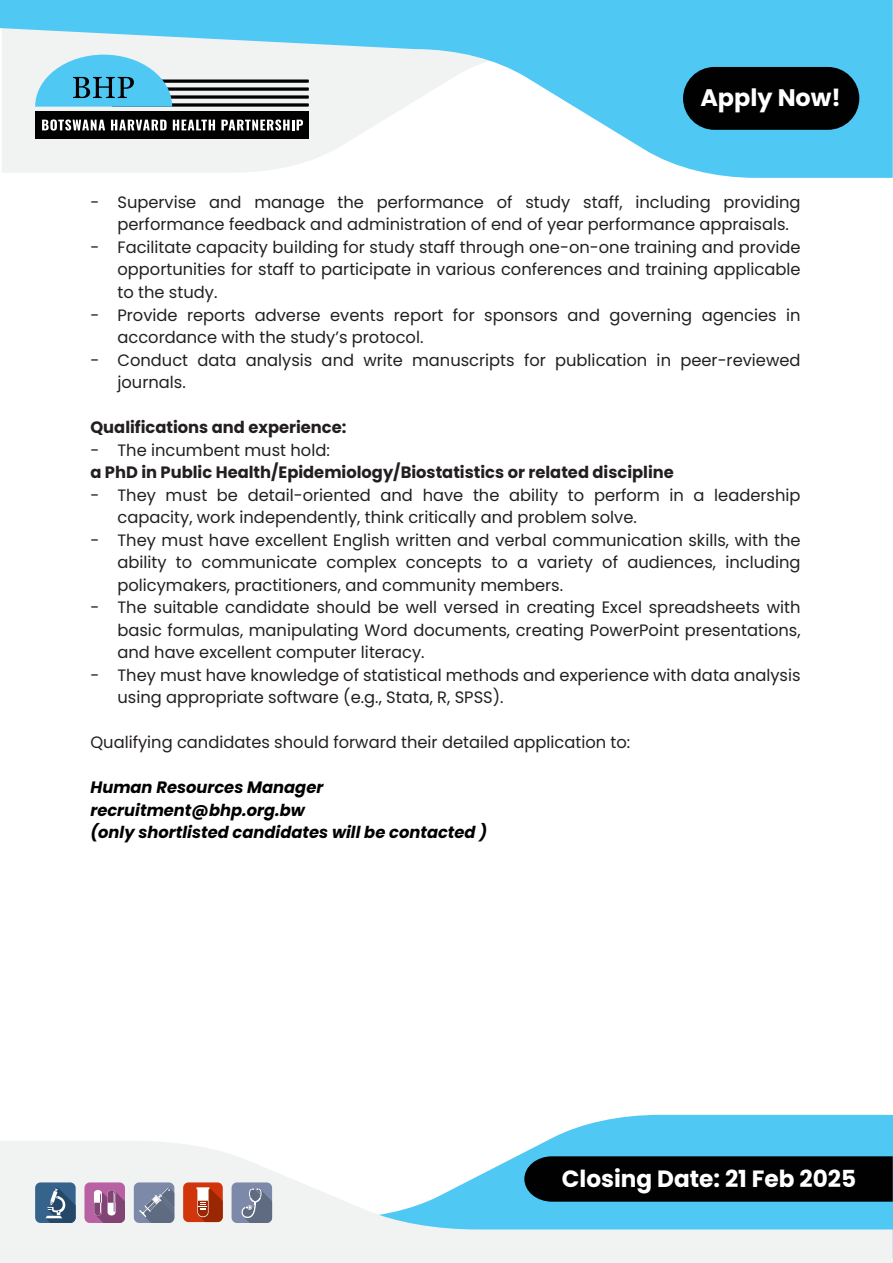
<style>
.page{position:relative;width:893px;height:1263px;background:#fff}
.page>*{position:absolute;margin:0;border:0;box-sizing:border-box;transform-origin:0 0}
.t1{font:700 23.85px "Poppins";color:#fff}
.t2{font:700 23.55px "Poppins";color:#fff}
.t3{font:16.5px/22.5px "Poppins";color:#231f20}
.t4{font:700 16.5px "Poppins";color:#231f20}
.t5{font:italic 700 16.5px/22.5px "Poppins";color:#000}
</style>
<div class="page">
<svg style="left:0;top:0;width:893px;height:178px;fill:#4fc8f4"></svg>
<svg style="left:546px;top:1115px;width:347px;height:26px;background:#60cdf5"></svg>
<svg style="left:0;top:1141px;width:893px;height:122px;fill:#f1f2f2"></svg>
<div style="left:524px;top:1156px;width:369px;height:46px;background:#010101"></div>
<div style="left:35px;top:111px;width:274px;height:28px;background:#010101"></div>
<svg style="left:112px;top:103px;width:197px;height:4px"></svg>
<svg style="left:112px;top:95px;width:197px;height:4px"></svg>
<svg style="left:112px;top:87px;width:197px;height:4px"></svg>
<svg style="left:112px;top:79px;width:197px;height:4px"></svg>
<svg style="left:35px;top:55px;width:137px;height:52px"></svg>
<svg style="left:42px;top:119px;width:63px;height:12px"></svg>
<svg style="left:111px;top:120px;width:56px;height:10px"></svg>
<svg style="left:173px;top:120px;width:42px;height:10px"></svg>
<svg style="left:221px;top:119px;width:82px;height:12px"></svg>
<div style="left:683px;top:67px;width:176px;height:63px;background:#010101;border-radius:31px"></div>
<div style="left:183px;top:1182px;width:40px;height:40px;background:#d0350c;border-radius:5px"></div>
<svg style="left:196px;top:1187px;width:27px;height:35px"></svg>
<div style="left:134px;top:1182px;width:40px;height:41px;background:#7d89a9;border-radius:5px"></div>
<svg style="left:139px;top:1187px;width:35px;height:36px"></svg>
<div style="left:84px;top:1182px;width:41px;height:41px;background:#b962a3;border-radius:5px"></div>
<svg style="left:94px;top:1190px;width:31px;height:33px"></svg>
<div style="left:35px;top:1182px;width:41px;height:41px;background:#36638b;border-radius:5px"></div>
<svg style="left:45px;top:1187px;width:31px;height:36px"></svg>
<div style="left:232px;top:1182px;width:40px;height:41px;background:#7d89a9;border-radius:5px"></div>
<svg style="left:241px;top:1188px;width:31px;height:35px"></svg>
<h1 class="t1" style="left:700px;top:84px;width:142px">Apply Now!</h1>
<p class="t3" style="left:117px;top:191px;width:685px;text-indent:-27px">- Supervise and manage the performance of study staff, including providing performance feedback and administration of end of year performance appraisals.</p>
<p class="t3" style="left:117px;top:236px;width:685px;text-align:justify;text-indent:-27px">- Facilitate capacity building for study staff through one-on-one training and provide opportunities for staff to participate in various conferences and training applicable to the study.</p>
<p class="t3" style="left:117px;top:304px;width:685px;text-indent:-27px">- Provide reports adverse events report for sponsors and governing agencies in accordance with the study’s protocol.</p>
<p class="t3" style="left:117px;top:349px;width:685px;text-indent:-27px">- Conduct data analysis and write manuscripts for publication in peer-reviewed journals.</p>
<p class="t4" style="left:90px;top:418px;width:257px">Qualifications and experience:</p>
<p class="t3" style="left:90px;top:439px;width:241px">- The incumbent must hold:</p>
<p class="t4" style="left:90px;top:463px;width:585px">a PhD in Public Health/Epidemiology/Biostatistics or related discipline</p>
<p class="t3" style="left:117px;top:484px;width:685px;text-indent:-27px">- They must be detail-oriented and have the ability to perform in a leadership capacity, work independently, think critically and problem solve.</p>
<p class="t3" style="left:117px;top:529px;width:685px;text-align:justify;text-indent:-27px">- They must have excellent English written and verbal communication skills, with the ability to communicate complex concepts to a variety of audiences, including policymakers, practitioners, and community members.</p>
<p class="t3" style="left:117px;top:596px;width:685px;text-align:justify;text-indent:-27px">- The suitable candidate should be well versed in creating Excel spreadsheets with basic formulas, manipulating Word documents, creating PowerPoint presentations, and have excellent computer literacy.</p>
<p class="t3" style="left:117px;top:664px;width:685px;text-indent:-27px">- They must have knowledge of statistical methods and experience with data analysis using appropriate software (e.g., Stata, R, SPSS).</p>
<p class="t3" style="left:90px;top:731px;width:541px">Qualifying candidates should forward their detailed application to:</p>
<p class="t5" style="left:90px;top:776px;width:398px">Human Resources Manager recruitment@bhp.org.bw<br>(only shortlisted candidates will be contacted )</p>
<h2 class="t2" style="left:562px;top:1164px;width:296px">Closing Date: 21 Feb 2025</h2>
</div>
